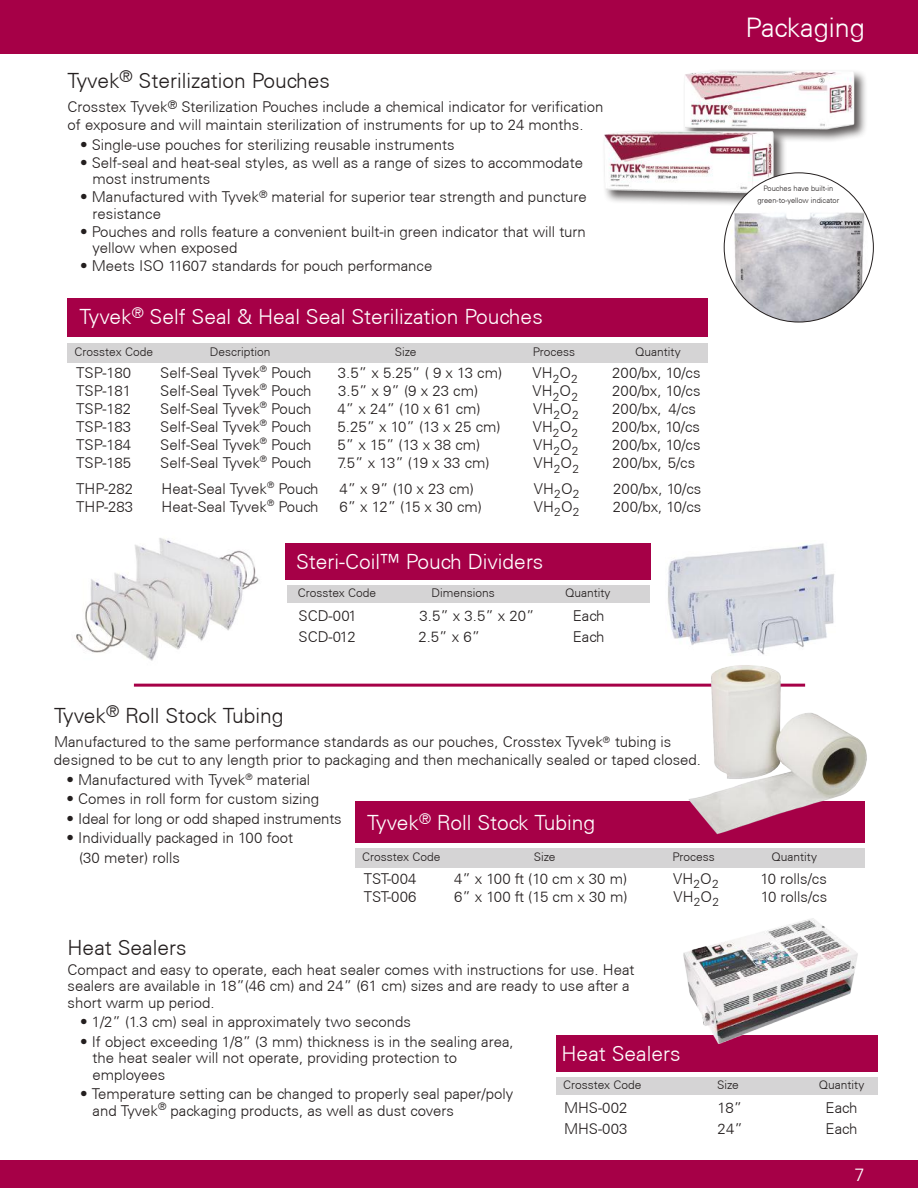
<style>
.page{position:relative;width:918px;height:1188px;background:#fff}
.page>*{position:absolute;margin:0;border:0;box-sizing:border-box;transform-origin:0 0}
.t1{font:300 27px "Univers CE";color:#fff}
.t2{font:300 21px "Univers CE";color:#fff}
.t3{font:300 21px "Univers CE";color:#241f1f}
.t4{font:300 18px "Univers CE";color:#fff}
.t5{font:300 15px/16.5px "Univers CE";color:#241f1f}
.t6{font:300 15px "Univers CE";letter-spacing:-.025em;color:#241f1f}
.t7{font:300 12px "Univers CE";color:#241f1f}
.t8{font:300 7.5px/12px "Univers CE";color:#241f1f;text-align:center}
</style>
<div class="page">
<div style="left:0;top:1160px;width:918px;height:28px;background:#a60047"></div>
<div style="left:0;top:0;width:918px;height:54px;background:#a60047"></div>
<div style="left:68px;top:343px;width:640px;height:19px;background:#d5d4d5"></div>
<div style="left:68px;top:298px;width:640px;height:39px;background:#a60047"></div>
<div style="left:683px;top:68px;width:185px;height:75px;background:#241f1f;opacity:.75"></div>
<img style="left:683px;top:68px;width:178px;height:67px">
<div style="left:602px;top:129px;width:186px;height:78px;background:#241f1f;opacity:.75"></div>
<img style="left:602px;top:125px;width:177px;height:72px">
<div style="left:724px;top:173px;width:149px;height:149px;background:#fff;border-radius:50%"></div>
<img style="left:729px;top:206px;width:140px;height:116px">
<div style="left:287px;top:585px;width:363px;height:18px;background:#d5d4d5"></div>
<div style="left:285px;top:544px;width:365px;height:36px;background:#a60047"></div>
<img style="left:76px;top:538px;width:183px;height:123px">
<img style="left:668px;top:543px;width:166px;height:112px">
<div style="left:556px;top:1077px;width:322px;height:17px;background:#d5d4d5"></div>
<div style="left:556px;top:1035px;width:322px;height:37px;background:#a60047"></div>
<img style="left:683px;top:918px;width:175px;height:126px">
<hr style="left:134px;top:684px;width:671px;height:3px;background:#a60047">
<div style="left:355px;top:848px;width:510px;height:19px;background:#d5d4d5"></div>
<div style="left:355px;top:802px;width:510px;height:41px;background:#a60047"></div>
<img style="left:685px;top:665px;width:182px;height:170px">
<h2 class="t3" style="left:68px;top:69px;width:264px">Tyvek<sup>®</sup> Sterilization Pouches</h2>
<p class="t5" style="left:67px;top:98px;width:538px;line-height:18px">Crosstex Tyvek<sup>®</sup> Sterilization Pouches include a chemical indicator for verification of exposure and will maintain sterilization of instruments for up to 24 months.</p>
<p class="t5" style="left:80px;top:136px;width:376px">• Single-use pouches for sterilizing reusable instruments</p>
<p class="t5" style="left:93px;top:154px;width:492px;text-indent:-13px">• Self-seal and heat-seal styles, as well as a range of sizes to accommodate most instruments</p>
<p class="t5" style="left:93px;top:189px;width:496px;text-indent:-13px">• Manufactured with Tyvek<sup>®</sup> material for superior tear strength and puncture resistance</p>
<p class="t5" style="left:93px;top:223px;width:495px;text-indent:-13px">• Pouches and rolls feature a convenient built-in green indicator that will turn yellow when exposed</p>
<p class="t5" style="left:80px;top:258px;width:354px">• Meets ISO 11607 standards for pouch performance</p>
<h2 class="t2" style="left:80px;top:305px;width:465px">Tyvek<sup>®</sup> Self Seal &amp; Heal Seal Sterilization Pouches</h2>
<p class="t7" style="left:75px;top:345px;width:80px">Crosstex Code</p>
<p class="t7" style="left:210px;top:345px;width:62px">Description</p>
<p class="t7" style="left:395px;top:345px;width:23px">Size</p>
<p class="t7" style="left:533px;top:345px;width:44px">Process</p>
<p class="t7" style="left:635px;top:345px;width:47px">Quantity</p>
<p class="t5" style="left:76px;top:365px;width:56px">TSP-180</p>
<p class="t5" style="left:160px;top:365px;width:153px">Self-Seal Tyvek<sup>®</sup> Pouch</p>
<p class="t5" style="left:338px;top:365px;width:166px">3.5” x 5.25” ( 9 x 13 cm)</p>
<p class="t5" style="left:532px;top:365px;width:47px">VH<sub>2</sub>O<sub>2</sub></p>
<p class="t5" style="left:612px;top:365px;width:90px">200/bx, 10/cs</p>
<p class="t5" style="left:76px;top:383px;width:56px">TSP-181</p>
<p class="t5" style="left:160px;top:383px;width:153px">Self-Seal Tyvek<sup>®</sup> Pouch</p>
<p class="t5" style="left:338px;top:383px;width:142px">3.5” x 9” (9 x 23 cm)</p>
<p class="t5" style="left:532px;top:383px;width:47px">VH<sub>2</sub>O<sub>2</sub></p>
<p class="t5" style="left:612px;top:383px;width:90px">200/bx, 10/cs</p>
<p class="t5" style="left:76px;top:401px;width:56px">TSP-182</p>
<p class="t5" style="left:160px;top:401px;width:153px">Self-Seal Tyvek<sup>®</sup> Pouch</p>
<p class="t5" style="left:338px;top:401px;width:145px">4” x 24” (10 x 61 cm)</p>
<p class="t5" style="left:533px;top:401px;width:47px">VH<sub>2</sub>O<sub>2</sub></p>
<p class="t5" style="left:612px;top:401px;width:85px">200/bx, 4/cs</p>
<p class="t5" style="left:76px;top:419px;width:56px">TSP-183</p>
<p class="t5" style="left:160px;top:419px;width:153px">Self-Seal Tyvek<sup>®</sup> Pouch</p>
<p class="t5" style="left:338px;top:419px;width:165px">5.25” x 10” (13 x 25 cm)</p>
<p class="t5" style="left:533px;top:419px;width:47px">VH<sub>2</sub>O<sub>2</sub></p>
<p class="t5" style="left:612px;top:419px;width:90px">200/bx, 10/cs</p>
<p class="t5" style="left:76px;top:437px;width:56px">TSP-184</p>
<p class="t5" style="left:160px;top:437px;width:153px">Self-Seal Tyvek<sup>®</sup> Pouch</p>
<p class="t5" style="left:338px;top:437px;width:144px">5” x 15” (13 x 38 cm)</p>
<p class="t5" style="left:533px;top:437px;width:47px">VH<sub>2</sub>O<sub>2</sub></p>
<p class="t5" style="left:612px;top:437px;width:90px">200/bx, 10/cs</p>
<p class="t5" style="left:76px;top:455px;width:56px">TSP-185</p>
<p class="t5" style="left:160px;top:455px;width:153px">Self-Seal Tyvek<sup>®</sup> Pouch</p>
<p class="t5" style="left:338px;top:455px;width:154px">7.5” x 13” (19 x 33 cm)</p>
<p class="t5" style="left:533px;top:455px;width:47px">VH<sub>2</sub>O<sub>2</sub></p>
<p class="t5" style="left:613px;top:455px;width:84px">200/bx, 5/cs</p>
<p class="t5" style="left:76px;top:481px;width:58px">THP-282</p>
<p class="t5" style="left:162px;top:481px;width:158px">Heat-Seal Tyvek<sup>®</sup> Pouch</p>
<p class="t5" style="left:339px;top:481px;width:136px">4” x 9” (10 x 23 cm)</p>
<p class="t5" style="left:534px;top:481px;width:47px">VH<sub>2</sub>O<sub>2</sub></p>
<p class="t5" style="left:613px;top:481px;width:90px">200/bx, 10/cs</p>
<p class="t5" style="left:76px;top:499px;width:58px">THP-283</p>
<p class="t5" style="left:162px;top:499px;width:158px">Heat-Seal Tyvek<sup>®</sup> Pouch</p>
<p class="t5" style="left:339px;top:499px;width:144px">6” x 12” (15 x 30 cm)</p>
<p class="t5" style="left:534px;top:499px;width:47px">VH<sub>2</sub>O<sub>2</sub></p>
<p class="t5" style="left:613px;top:499px;width:90px">200/bx, 10/cs</p>
<h2 class="t2" style="left:296px;top:550px;width:249px">Steri-Coil™ Pouch Dividers</h2>
<p class="t7" style="left:298px;top:586px;width:80px">Crosstex Code</p>
<p class="t7" style="left:432px;top:586px;width:65px">Dimensions</p>
<p class="t7" style="left:565px;top:586px;width:47px">Quantity</p>
<p class="t5" style="left:299px;top:608px;width:60px">SCD-001</p>
<p class="t5" style="left:420px;top:608px;width:117px">3.5” x 3.5” x 20”</p>
<p class="t5" style="left:573px;top:608px;width:33px">Each</p>
<p class="t5" style="left:299px;top:629px;width:59px">SCD-012</p>
<p class="t5" style="left:418px;top:629px;width:63px">2.5” x 6”</p>
<p class="t5" style="left:573px;top:629px;width:33px">Each</p>
<h1 class="t1" style="left:745px;top:12px;width:121px">Packaging</h1>
<p class="t8" style="left:757px;top:182px;width:83px">Pouches have built-in green-to-yellow indicator</p>
<h2 class="t3" style="left:54px;top:704px;width:231px">Tyvek<sup>®</sup> Roll Stock Tubing</h2>
<p class="t5" style="left:54px;top:733px;width:649px;line-height:18px">Manufactured to the same performance standards as our pouches, Crosstex Tyvek<sup>®</sup> tubing is designed to be cut to any length prior to packaging and then mechanically sealed or taped closed.</p>
<p class="t5" style="left:67px;top:772px;width:245px">• Manufactured with Tyvek<sup>®</sup> material</p>
<p class="t5" style="left:67px;top:791px;width:254px">• Comes in roll form for custom sizing</p>
<p class="t5" style="left:67px;top:811px;width:277px">• Ideal for long or odd shaped instruments</p>
<p class="t5" style="left:79px;top:829px;width:216px;line-height:19.5px;text-indent:-13px">• Individually packaged in 100 foot (30 meter) rolls</p>
<h2 class="t2" style="left:367px;top:810px;width:230px">Tyvek<sup>®</sup> Roll Stock Tubing</h2>
<p class="t7" style="left:362px;top:850px;width:80px">Crosstex Code</p>
<p class="t7" style="left:534px;top:850px;width:23px">Size</p>
<p class="t7" style="left:672px;top:850px;width:44px">Process</p>
<p class="t7" style="left:772px;top:850px;width:47px">Quantity</p>
<p class="t5" style="left:364px;top:870px;width:54px">TST-004</p>
<p class="t6" style="left:454px;top:870px;width:175px">4” x 100 ft (10 cm x 30 m)</p>
<p class="t5" style="left:673px;top:870px;width:47px">VH<sub>2</sub>O<sub>2</sub></p>
<p class="t5" style="left:761px;top:870px;width:68px">10 rolls/cs</p>
<p class="t5" style="left:364px;top:888px;width:54px">TST-006</p>
<p class="t6" style="left:454px;top:888px;width:175px">6” x 100 ft (15 cm x 30 m)</p>
<p class="t5" style="left:673px;top:888px;width:47px">VH<sub>2</sub>O<sub>2</sub></p>
<p class="t5" style="left:761px;top:888px;width:68px">10 rolls/cs</p>
<h2 class="t3" style="left:68px;top:936px;width:121px">Heat Sealers</h2>
<p class="t5" style="left:68px;top:962px;width:569px">Compact and easy to operate, each heat sealer comes with instructions for use. Heat sealers are available in 18”(46 cm) and 24” (61 cm) sizes and are ready to use after a short warm up period.</p>
<p class="t5" style="left:80px;top:1014px;width:333px">• 1/2” (1.3 cm) seal in approximately two seconds</p>
<p class="t5" style="left:93px;top:1034px;width:423px;text-indent:-13px">• If object exceeding 1/8” (3 mm) thickness is in the sealing area, the heat sealer will not operate, providing protection to employees</p>
<p class="t5" style="left:93px;top:1086px;width:422px;text-indent:-13px">• Temperature setting can be changed to properly seal paper/poly and Tyvek<sup>®</sup> packaging products, as well as dust covers</p>
<h2 class="t2" style="left:561px;top:1041px;width:121px">Heat Sealers</h2>
<p class="t7" style="left:563px;top:1078px;width:80px">Crosstex Code</p>
<p class="t7" style="left:717px;top:1078px;width:23px">Size</p>
<p class="t7" style="left:819px;top:1078px;width:47px">Quantity</p>
<p class="t5" style="left:564px;top:1100px;width:65px">MHS-002</p>
<p class="t5" style="left:718px;top:1100px;width:26px">18”</p>
<p class="t5" style="left:826px;top:1100px;width:33px">Each</p>
<p class="t5" style="left:564px;top:1121px;width:65px">MHS-003</p>
<p class="t5" style="left:718px;top:1121px;width:27px">24”</p>
<p class="t5" style="left:826px;top:1121px;width:33px">Each</p>
<p class="t4" style="left:855px;top:1165px;width:12px">7</p>
</div>
